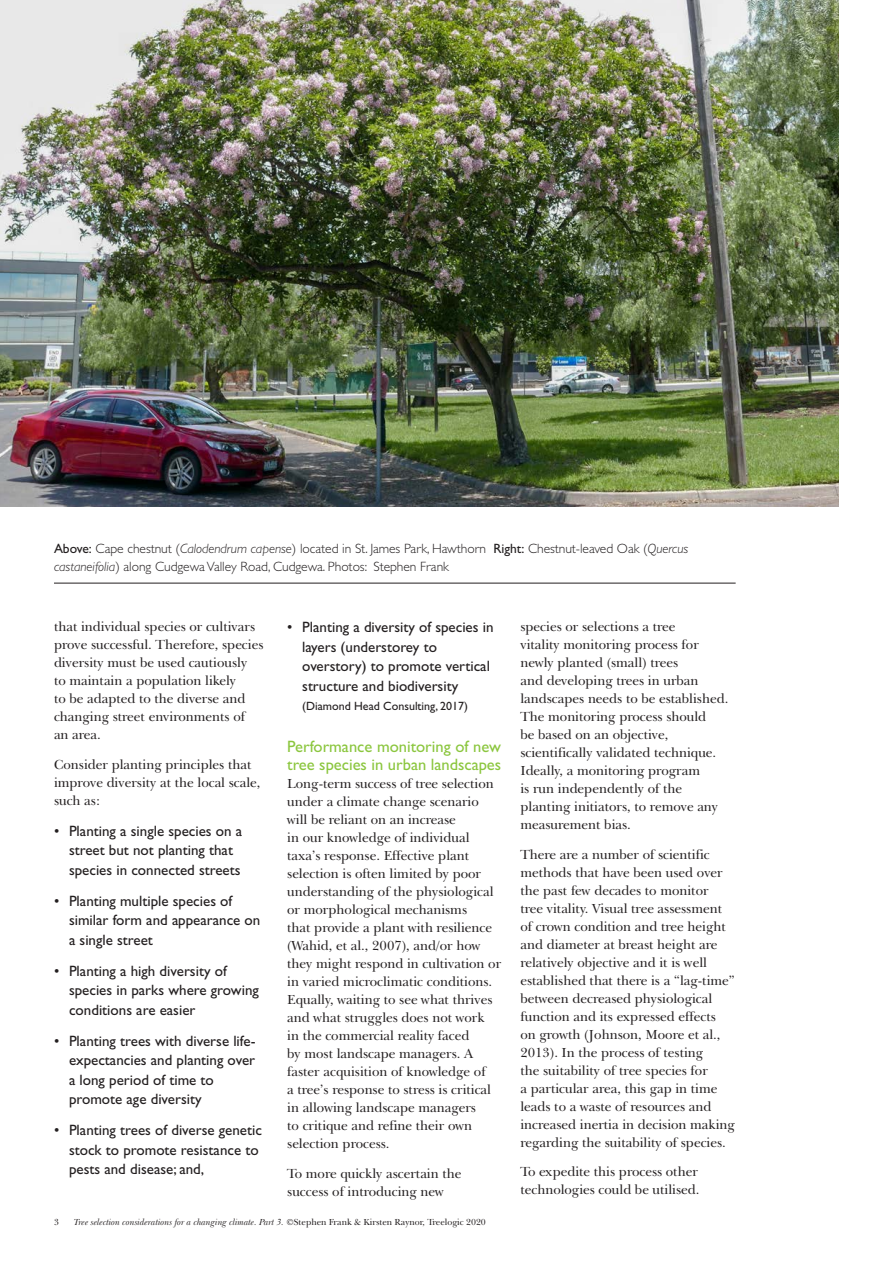
<style>
.page{position:relative;width:893px;height:1263px;background:#fff}
.page>*{position:absolute;margin:0;border:0;box-sizing:border-box;transform-origin:0 0}
.Sub_Sub_Heading_BC{font:16.5px/18px "Gill Sans";color:#8bc63e}
.Body_Copy_-_Treelogi{font:15px/19.5px "Gill Sans";color:#231f20}
.Body_Copy_-_Treelogi-2{font:13.5px/18px "New Baskerville IT Cby BT";letter-spacing:-.005em;color:#231f20}
.t1{font:300 13.5px/18px "Gill Sans";letter-spacing:-.005em;color:#231f20}
.Body_Copy_-_Treelogi-3{font:12px "Gill Sans";color:#231f20}
.t2{font:italic 9px "New Baskerville IT Cby BT";letter-spacing:-.005em;color:#231f20}
.t3{font:9px "New Baskerville IT Cby BT";color:#231f20}
.s1{font-weight:400}
.s2{font-style:italic}
.s3{font-style:normal}
</style>
<div class="page">
<img style="left:0;top:0;width:839px;height:506px">
<hr style="left:54px;top:583px;width:682px;height:1px;background:#231f20">
<p class="t1" style="left:54px;top:539px;width:636px"><span class="s1">Above:</span> Cape chestnut (<span class="s2">Calodendrum capense</span>) located in St. James Park, Hawthorn <span class="s1">Right:</span> Chestnut-leaved Oak (<span class="s2">Quercus castaneifolia</span>) along Cudgewa Valley Road, Cudgewa. Photos: Stephen Frank</p>
<p class="Body_Copy_-_Treelogi-2" style="left:54px;top:618px;width:211px">that individual species or cultivars prove successful. Therefore, species diversity must be used cautiously<br>to maintain a population likely<br>to be adapted to the diverse and changing street environments of<br>an area.</p>
<p class="Body_Copy_-_Treelogi-2" style="left:54px;top:755px;width:208px">Consider planting principles that improve diversity at the local scale, such as:</p>
<p class="Body_Copy_-_Treelogi" style="left:69px;top:821px;width:175px;text-indent:-15px">• Planting a single species on a street but not planting that species in connected streets</p>
<p class="Body_Copy_-_Treelogi" style="left:69px;top:891px;width:193px;text-indent:-15px">• Planting multiple species of similar form and appearance on a single street</p>
<p class="Body_Copy_-_Treelogi" style="left:69px;top:961px;width:191px;text-indent:-15px">• Planting a high diversity of species in parks where growing conditions are easier</p>
<p class="Body_Copy_-_Treelogi" style="left:69px;top:1031px;width:188px;text-indent:-15px">• Planting trees with diverse life&shy;expectancies and planting over a long period of time to promote age diversity</p>
<p class="Body_Copy_-_Treelogi" style="left:69px;top:1120px;width:194px;text-indent:-15px">• Planting trees of diverse genetic stock to promote resistance to pests and disease; and,</p>
<p class="Body_Copy_-_Treelogi" style="left:302px;top:617px;width:193px;text-indent:-15px">• Planting a diversity of species in layers (understorey to overstory) to promote vertical structure and biodiversity</p>
<p class="Body_Copy_-_Treelogi-3" style="left:302px;top:699px;width:167px">(Diamond Head Consulting, 2017)</p>
<p class="Sub_Sub_Heading_BC" style="left:287px;top:738px;width:215px">Performance monitoring of new tree species in urban landscapes</p>
<p class="Body_Copy_-_Treelogi-2" style="left:287px;top:775px;width:216px">Long-term success of tree selection under a climate change scenario will be reliant on an increase<br>in our knowledge of individual taxa’s response. Effective plant selection is often limited by poor understanding of the physiological or morphological mechanisms<br>that provide a plant with resilience (Wahid, et al., 2007), and/or how they might respond in cultivation or in varied microclimatic conditions.<br>Equally, waiting to see what thrives and what struggles does not work<br>in the commercial reality faced<br>by most landscape managers. A faster acquisition of knowledge of<br>a tree’s response to stress is critical in allowing landscape managers<br>to critique and refine their own selection process.</p>
<p class="Body_Copy_-_Treelogi-2" style="left:287px;top:1164px;width:176px">To more quickly ascertain the success of introducing new</p>
<p class="t3" style="left:54px;top:1217px;width:6px">3</p>
<p class="t2" style="left:74px;top:1217px;width:414px">Tree selection considerations for a changing climate. Part 3. <span class="s3">©Stephen Frank &amp; Kirsten Raynor, Treelogic 2020</span></p>
<p class="Body_Copy_-_Treelogi-2" style="left:520px;top:618px;width:209px">species or selections a tree<br>vitality monitoring process for newly planted (small) trees<br>and developing trees in urban landscapes needs to be established.<br>The monitoring process should<br>be based on an objective, scientifically validated technique.<br>Ideally, a monitoring program<br>is run independently of the planting initiators, to remove any measurement bias.</p>
<p class="Body_Copy_-_Treelogi-2" style="left:520px;top:845px;width:216px">There are a number of scientific methods that have been used over the past few decades to monitor<br>tree vitality. Visual tree assessment of crown condition and tree height and diameter at breast height are relatively objective and it is well established that there is a “lag-time” between decreased physiological function and its expressed effects<br>on growth (Johnson, Moore et al., 2013). In the process of testing<br>the suitability of tree species for<br>a particular area, this gap in time leads to a waste of resources and increased inertia in decision making regarding the suitability of species.</p>
<p class="Body_Copy_-_Treelogi-2" style="left:520px;top:1162px;width:181px">To expedite this process other technologies could be utilised.</p>
</div>
